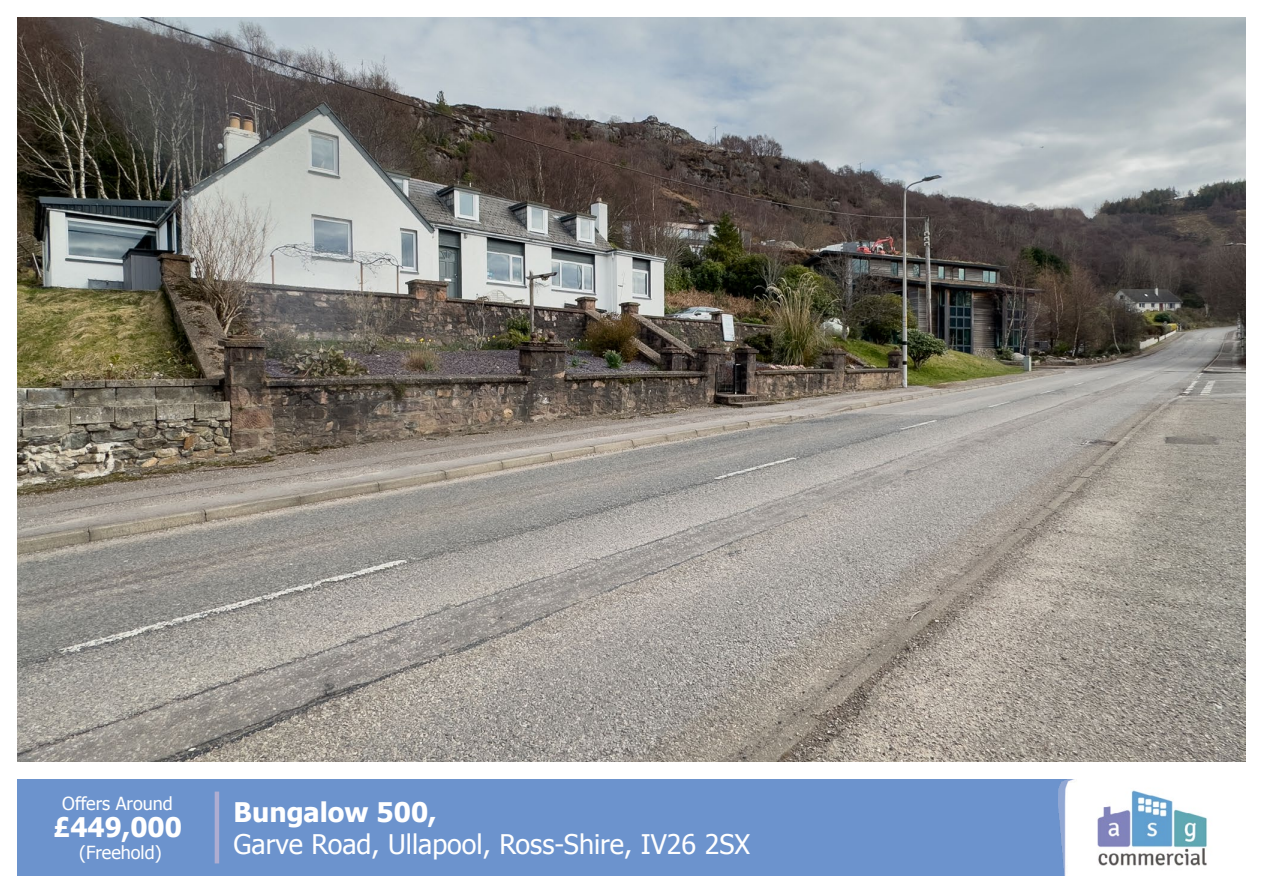
<style>
.page{position:relative;width:1263px;height:893px;background:#fff}
.page>*{position:absolute;margin:0;border:0;box-sizing:border-box;transform-origin:0 0}
.t1{font:27px "Tahoma";color:#fff}
.t2{font:700 27px "Tahoma";color:#fff}
.t3{font:18px "Tahoma";color:#fff}
</style>
<div class="page">
<div style="left:17px;top:779px;width:1057px;height:97px;background:#6c93cd"></div>
<img style="left:1058px;top:779px;width:150px;height:97px">
<hr style="left:215px;top:792px;width:4px;height:71px;background:#aeadd1">
<img style="left:17px;top:17px;width:1229px;height:744px">
<p class="t3" style="left:62px;top:791px;width:112px">Offers Around</p>
<p class="t2" style="left:53px;top:808px;width:130px">£449,000</p>
<p class="t3" style="left:79px;top:840px;width:84px">(Freehold)</p>
<p class="t2" style="left:234px;top:793px;width:205px">Bungalow 500,</p>
<p class="t1" style="left:234px;top:826px;width:518px">Garve Road, Ullapool, Ross-Shire, IV26 2SX</p>
</div>
